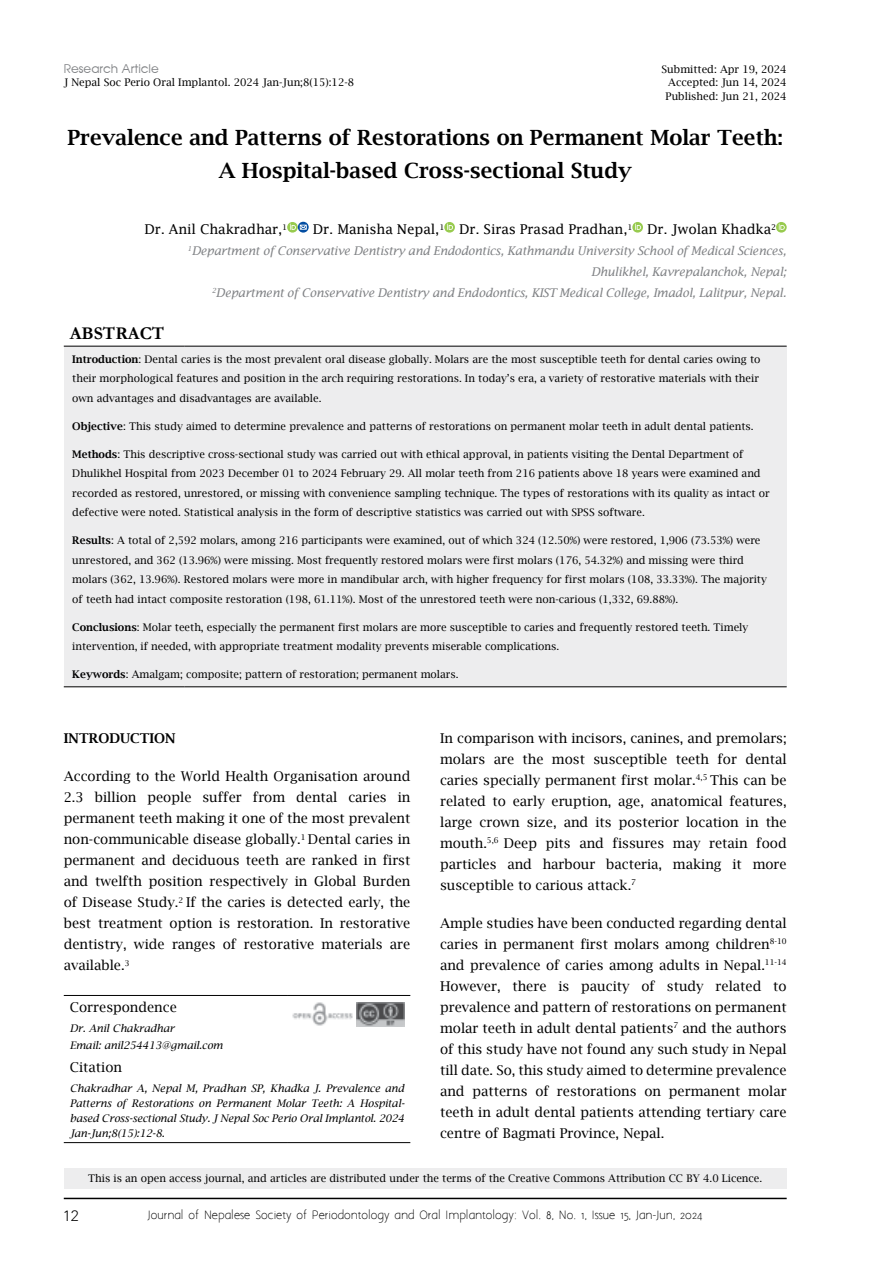
<style>
.page{position:relative;width:893px;height:1263px;background:#fff}
.page>*{position:absolute;margin:0;border:0;box-sizing:border-box;transform-origin:0 0}
.t1{font:600 21px/33px "Lucida Bright";color:#000;text-align:center}
.t2{font:700 18px "Garamond";color:#000}
.t3{font:18px "Aaargh Normal";color:#000}
.t4{font:13.5px/21px "Lucida Bright";color:#000;text-align:justify}
.t5{font:13.5px "Lucida Fax";letter-spacing:-.01em;color:#000}
.t6{font:600 13.5px "Lucida Bright";color:#000}
.t7{font:italic 12px/21px "Lucida Fax";letter-spacing:-.03em;color:#808285;text-align:right}
.t8{font:12px "Advance Normal";color:#808285}
.t9{font:10.5px/19.5px "Lucida Bright";color:#000}
.t10{font:italic 10.5px/15px "Lucida Bright";color:#000}
.t11{font:10.5px "Aaargh Normal";color:#000}
.s1{font-weight:600}
</style>
<div class="page">
<hr style="left:64px;top:1198px;width:723px;height:1px;background:#000">
<div style="left:64px;top:346px;width:723px;height:341px;background:#ededee"></div>
<hr style="left:64px;top:346px;width:120px;height:1px;background:#000">
<hr style="left:184px;top:346px;width:603px;height:1px;background:#000">
<hr style="left:64px;top:686px;width:120px;height:1px;background:#000">
<hr style="left:184px;top:686px;width:603px;height:1px;background:#000">
<svg style="left:287px;top:222px;width:22px;height:11px"></svg>
<svg style="left:444px;top:222px;width:11px;height:11px"></svg>
<svg style="left:632px;top:222px;width:11px;height:11px"></svg>
<svg style="left:776px;top:222px;width:11px;height:11px"></svg>
<hr style="left:64px;top:995px;width:223px;height:1px;background:#000">
<hr style="left:287px;top:995px;width:123px;height:1px;background:#000">
<hr style="left:64px;top:1142px;width:223px;height:1px;background:#000">
<hr style="left:287px;top:1142px;width:123px;height:1px;background:#000">
<img style="left:292px;top:1002px;width:61px;height:24px">
<img style="left:356px;top:1002px;width:48px;height:24px">
<div style="left:64px;top:1168px;width:723px;height:20px;background:#ededee"></div>
<p class="t8" style="left:64px;top:61px;width:97px">Research Article</p>
<p class="t9" style="left:64px;top:73px;width:292px">J Nepal Soc Perio Oral Implantol. 2024 Jan-Jun;8(15):12-8</p>
<p class="t9" style="left:666px;top:62px;width:122px;line-height:13.5px;text-align:justify;text-indent:-4px">Submitted: Apr 19, 2024<br>Accepted: Jun 14, 2024<br>Published: Jun 21, 2024</p>
<h1 class="t1" style="left:67px;top:121px;width:717px">Prevalence and Patterns of Restorations on Permanent Molar Teeth:<br>A Hospital-based Cross-sectional Study</h1>
<p class="t5" style="left:144px;top:221px;width:144px">Dr. Anil Chakradhar,<sup>1</sup></p>
<p class="t5" style="left:313px;top:221px;width:465px">Dr. Manisha Nepal,<sup>1</sup> Dr. Siras Prasad Pradhan,<sup>1</sup> Dr. Jwolan Khadka<sup>2</sup></p>
<p class="t7" style="left:188px;top:240px;width:600px"><sup>1</sup>Department of Conservative Dentistry and Endodontics, Kathmandu University School of Medical Sciences,<br>Dhulikhel, Kavrepalanchok, Nepal;<br><sup>2</sup>Department of Conservative Dentistry and Endodontics, KIST Medical College, Imadol, Lalitpur, Nepal.</p>
<h2 class="t2" style="left:70px;top:321px;width:96px">ABSTRACT</h2>
<p class="t9" style="left:72px;top:349px;width:690px"><span class="s1">Introduction</span>: Dental caries is the most prevalent oral disease globally. Molars are the most susceptible teeth for dental caries owing to their morphological features and position in the arch requiring restorations. In today’s era, a variety of restorative materials with their own advantages and disadvantages are available.</p>
<p class="t9" style="left:72px;top:416px;width:683px"><span class="s1">Objective</span>: This study aimed to determine prevalence and patterns of restorations on permanent molar teeth in adult dental patients.</p>
<p class="t9" style="left:72px;top:444px;width:699px"><span class="s1">Methods</span>: This descriptive cross-sectional study was carried out with ethical approval, in patients visiting the Dental Department of Dhulikhel Hospital from 2023 December 01 to 2024 February 29. All molar teeth from 216 patients above 18 years were examined and recorded as restored, unrestored, or missing with convenience sampling technique. The types of restorations with its quality as intact or defective were noted. Statistical analysis in the form of descriptive statistics was carried out with SPSS software.</p>
<p class="t9" style="left:72px;top:531px;width:696px"><span class="s1">Results</span>: A total of 2,592 molars, among 216 participants were examined, out of which 324 (12.50%) were restored, 1,906 (73.53%) were unrestored, and 362 (13.96%) were missing. Most frequently restored molars were first molars (176, 54.32%) and missing were third molars (362, 13.96%). Restored molars were more in mandibular arch, with higher frequency for first molars (108, 33.33%). The majority of teeth had intact composite restoration (198, 61.11%). Most of the unrestored teeth were non-carious (1,332, 69.88%).</p>
<p class="t9" style="left:72px;top:617px;width:678px"><span class="s1">Conclusions</span>: Molar teeth, especially the permanent first molars are more susceptible to caries and frequently restored teeth. Timely intervention, if needed, with appropriate treatment modality prevents miserable complications.</p>
<p class="t9" style="left:72px;top:665px;width:388px"><span class="s1">Keywords</span>: Amalgam; composite; pattern of restoration; permanent molars.</p>
<p class="t6" style="left:64px;top:730px;width:113px">INTRODUCTION</p>
<p class="t4" style="left:64px;top:766px;width:348px">According to the World Health Organisation around 2.3 billion people suffer from dental caries in permanent teeth making it one of the most prevalent non-communicable disease globally.<sup>1</sup> Dental caries in permanent and deciduous teeth are ranked in first and twelfth position respectively in Global Burden of Disease Study.<sup>2</sup> If the caries is detected early, the best treatment option is restoration. In restorative dentistry, wide ranges of restorative materials are available.<sup>3</sup></p>
<p class="t4" style="left:70px;top:996px;width:109px">Correspondence</p>
<p class="t10" style="left:70px;top:1020px;width:155px;line-height:17.1px">Dr. Anil Chakradhar<br>Email: anil254413@gmail.com</p>
<p class="t4" style="left:70px;top:1056px;width:54px">Citation</p>
<p class="t10" style="left:70px;top:1080px;width:336px;text-align:justify">Chakradhar A, Nepal M, Pradhan SP, Khadka J. Prevalence and Patterns of Restorations on Permanent Molar Teeth: A Hospital&shy;based Cross-sectional Study. J Nepal Soc Perio Oral Implantol. 2024<br>Jan-Jun;8(15):12-8.</p>
<p class="t4" style="left:440px;top:727px;width:348px">In comparison with incisors, canines, and premolars; molars are the most susceptible teeth for dental caries specially permanent first molar.<sup>4,5</sup> This can be related to early eruption, age, anatomical features, large crown size, and its posterior location in the mouth.<sup>5,6</sup> Deep pits and fissures may retain food particles and harbour bacteria, making it more susceptible to carious attack.<sup>7</sup></p>
<p class="t4" style="left:440px;top:912px;width:348px">Ample studies have been conducted regarding dental caries in permanent first molars among children<sup>8-10 </sup>and prevalence of caries among adults in Nepal.<sup>11-14<br></sup>However, there is paucity of study related to prevalence and pattern of restorations on permanent molar teeth in adult dental patients<sup>7</sup> and the authors of this study have not found any such study in Nepal till date. So, this study aimed to determine prevalence and patterns of restorations on permanent molar teeth in adult dental patients attending tertiary care centre of Bagmati Province, Nepal.</p>
<p class="t9" style="left:88px;top:1169px;width:675px">This is an open access journal, and articles are distributed under the terms of the Creative Commons Attribution CC BY 4.0 Licence.</p>
<h2 class="t3" style="left:64px;top:1204px;width:17px">12</h2>
<p class="t11" style="left:148px;top:1209px;width:556px">Journal of Nepalese Society of Periodontology and Oral Implantology: Vol. 8, No. 1, Issue 15, Jan-Jun, 2024</p>
</div>
